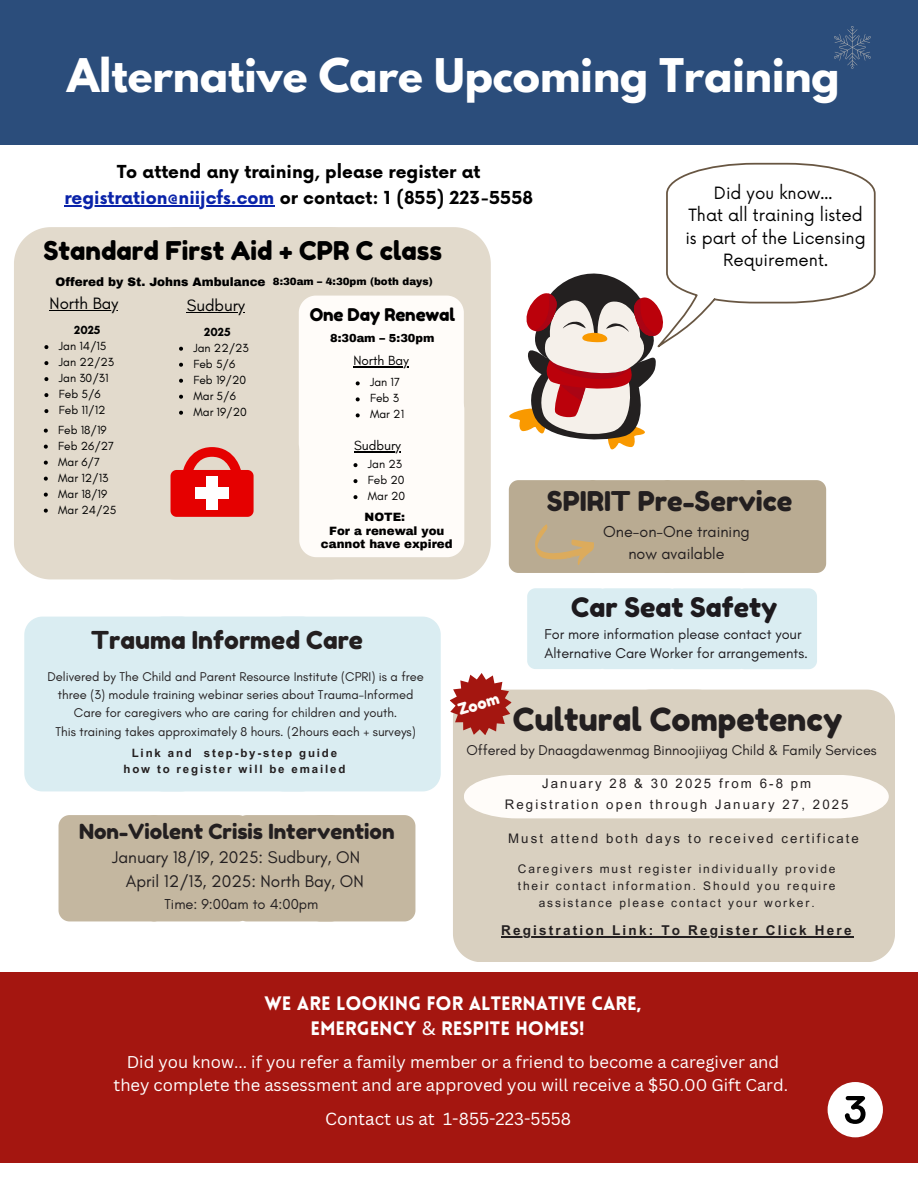
<style>
.page{position:relative;width:918px;height:1188px;background:#fff}
.page>*{position:absolute;margin:0;border:0;box-sizing:border-box;transform-origin:0 0}
.t1{font:700 41.1px "League Spartan";color:#fff}
.t2{font:31.95px "Fredoka One";color:#231f20}
.t3{font:27.15px "Fredoka One";color:#231f20}
.t4{font:26.85px "Fredoka One";color:#1d1a1e}
.t5{font:25.8px "Fredoka One";color:#000}
.t6{font:24.6px "Fredoka One";color:#231f20}
.t7{font:20.85px "Fredoka One";color:#231f20}
.t8{font:900 19.05px/25.8px "Lovelo";color:#fff;text-align:center}
.t9{font:17.55px "Fredoka One";letter-spacing:-.01em;color:#000}
.t10{font:700 17.4px "Now";color:#0a23a9}
.t11{font:700 17.4px "Now";color:#000}
.t12{font:17.25px "Glacial Indifference";color:#231f20}
.t13{font:17.1px "Canva Sans";color:#fff}
.t14{font:16.8px "Glacial Indifference";color:#000}
.t15{font:16.65px/23.2px "Canva Sans";color:#fff;text-align:center}
.t16{font:16.5px/22.5px "Now";color:#000;text-align:center}
.t17{font:16.2px "Glacial Indifference";color:#231f20}
.t18{font:15.6px "Fredoka One";color:#fffcf9}
.t19{font:14.7px "Glacial Indifference";color:#231f20}
.t20{font:14.55px/18.6px "Glacial Indifference";color:#1d1a1e}
.t21{font:14.4px "Glacial Indifference";color:#231f20}
.t22{font:700 13.5px "Arial MT Pro";letter-spacing:.16em;color:#231f20}
.t23{font:13.5px "Glacial Indifference";color:#000}
.t24{font:13.2px "Arial MT Pro";letter-spacing:.16em;color:#231f20}
.t25{font:12.9px/18.3px "Glacial Indifference";color:#231f20;text-align:center}
.t26{font:12px "Glacial Indifference";color:#000}
.t27{font:900 12px "Archivo";color:#000}
.t28{font:700 12px "Glacial Indifference";color:#000}
.t29{font:11.85px/17px "Arial MT Pro";letter-spacing:.16em;color:#231f20;text-align:center}
.t30{font:900 11.85px/13.8px "Archivo";color:#000;text-align:center}
.t31{font:700 11.55px/16.4px "Arial MT Pro";letter-spacing:.16em;color:#231f20;text-align:center}
.t32{font:900 11.4px "Archivo";color:#000}
.t33{font:900 10.2px "Archivo";color:#000}
.s1{color:#000}
.s2{font-family:"Noto Sans";font-weight:400}
</style>
<div class="page">
<div style="left:0;top:0;width:918px;height:145px;background:#2b4d7b"></div>
<div style="left:509px;top:480px;width:317px;height:93px;background:#b9ab92"></div>
<div style="left:59px;top:815px;width:356px;height:106px;background:#c4b7a0"></div>
<div style="left:453px;top:690px;width:169px;height:272px;background:#d9d0c0"></div>
<div style="left:622px;top:690px;width:273px;height:272px;background:#d9d0c0"></div>
<div style="left:527px;top:588px;width:290px;height:81px;background:#daedf2"></div>
<div style="left:24px;top:617px;width:416px;height:174px;background:#daedf2"></div>
<div style="left:366px;top:227px;width:125px;height:352px;background:#e2dacc"></div>
<div style="left:14px;top:227px;width:352px;height:352px;background:#e2dacc"></div>
<svg style="left:171px;top:447px;width:83px;height:70px;background:#e74f4c"></svg>
<div style="left:0;top:972px;width:918px;height:191px;background:#a41610"></div>
<svg style="left:464px;top:775px;width:425px;height:43px"></svg>
<svg style="left:450px;top:673px;width:62px;height:62px"></svg>
<svg style="left:509px;top:163px;width:367px;height:287px"></svg>
<hr style="left:501px;top:936px;width:353px;height:2px;background:#231f20">
<hr style="left:50px;top:310px;width:68px;height:1px;background:#000">
<svg style="left:299px;top:296px;width:165px;height:261px"></svg>
<hr style="left:64px;top:205px;width:210px;height:1px;background:#0a23a9">
<hr style="left:187px;top:312px;width:58px;height:1px;background:#000">
<svg style="left:179px;top:347px;width:4px;height:4px"></svg>
<svg style="left:179px;top:363px;width:4px;height:4px"></svg>
<svg style="left:179px;top:379px;width:4px;height:4px"></svg>
<svg style="left:179px;top:395px;width:4px;height:4px"></svg>
<svg style="left:179px;top:411px;width:4px;height:4px"></svg>
<svg style="left:44px;top:345px;width:4px;height:4px"></svg>
<svg style="left:44px;top:361px;width:4px;height:4px"></svg>
<svg style="left:44px;top:377px;width:4px;height:4px"></svg>
<svg style="left:44px;top:393px;width:4px;height:4px"></svg>
<svg style="left:44px;top:409px;width:4px;height:4px"></svg>
<svg style="left:44px;top:429px;width:4px;height:4px"></svg>
<svg style="left:44px;top:445px;width:4px;height:4px"></svg>
<svg style="left:44px;top:461px;width:4px;height:4px"></svg>
<svg style="left:44px;top:477px;width:4px;height:4px"></svg>
<svg style="left:44px;top:493px;width:4px;height:4px"></svg>
<svg style="left:44px;top:509px;width:4px;height:4px"></svg>
<div style="left:828px;top:1082px;width:55px;height:55px;background:#fff;border-radius:50%"></div>
<svg style="left:845px;top:1096px;width:21px;height:28px"></svg>
<svg style="left:834px;top:26px;width:37px;height:43px"></svg>
<p class="t1" style="left:67px;top:55px;width:774px">Alternative Care Upcoming Training</p>
<p class="t11" style="left:117px;top:162px;width:365px">To attend any training, please register at</p>
<p class="t10" style="left:64px;top:188px;width:470px">registration@niijcfs.com <span class="s1">or contact: 1 (855) 223-5558</span></p>
<p class="t5" style="left:43px;top:235px;width:400px">Standard First Aid + CPR C class</p>
<p class="t27" style="left:56px;top:275px;width:211px">Offered by St. Johns Ambulance</p>
<p class="t33" style="left:273px;top:276px;width:161px">8:30am – 4:30pm (both days)</p>
<p class="t14" style="left:50px;top:293px;width:70px">North Bay</p>
<p class="t14" style="left:187px;top:295px;width:60px">Sudbury</p>
<p class="t28" style="left:204px;top:324px;width:28px">2025</p>
<p class="t26" style="left:193px;top:340px;width:57px">Jan 22/23</p>
<h3 class="t26" style="left:193px;top:356px;width:43px">Feb 5/6</h3>
<p class="t26" style="left:193px;top:372px;width:54px">Feb 19/20</p>
<p class="t26" style="left:193px;top:388px;width:44px">Mar 5/6</p>
<p class="t26" style="left:193px;top:404px;width:55px">Mar 19/20</p>
<p class="t9" style="left:310px;top:303px;width:147px">One Day Renewal</p>
<p class="t28" style="left:74px;top:323px;width:28px">2025</p>
<p class="t26" style="left:59px;top:339px;width:49px">Jan 14/15</p>
<p class="t26" style="left:59px;top:355px;width:57px">Jan 22/23</p>
<h3 class="t26" style="left:59px;top:371px;width:51px">Jan 30/31</h3>
<p class="t26" style="left:59px;top:387px;width:43px">Feb 5/6</p>
<p class="t26" style="left:59px;top:403px;width:48px">Feb 11/12</p>
<p class="t26" style="left:58px;top:422px;width:50px">Feb 18/19</p>
<p class="t26" style="left:58px;top:438px;width:57px">Feb 26/27</p>
<p class="t26" style="left:58px;top:454px;width:43px">Mar 6/7</p>
<h4 class="t26" style="left:58px;top:470px;width:52px">Mar 12/13</h4>
<p class="t26" style="left:58px;top:486px;width:51px">Mar 18/19</p>
<p class="t26" style="left:58px;top:502px;width:60px">Mar 24/25</p>
<p class="t32" style="left:330px;top:332px;width:106px">8:30am – 5:30pm</p>
<p class="t23" style="left:353px;top:352px;width:57px">North Bay</p>
<p class="t26" style="left:370px;top:375px;width:31px">Jan 17</p>
<p class="t26" style="left:370px;top:391px;width:30px">Feb 3</p>
<p class="t26" style="left:370px;top:407px;width:36px">Mar 21</p>
<p class="t23" style="left:354px;top:437px;width:48px">Sudbury</p>
<p class="t26" style="left:368px;top:457px;width:36px">Jan 23</p>
<p class="t26" style="left:368px;top:473px;width:38px">Feb 20</p>
<p class="t26" style="left:368px;top:489px;width:39px">Mar 20</p>
<p class="t30" style="left:365px;top:510px;width:42px">NOTE:</p>
<p class="t30" style="left:321px;top:524px;width:133px">For a renewal you cannot have expired</p>
<p class="t16" style="left:714px;top:183px;width:120px">Did you know...</p>
<p class="t16" style="left:685px;top:205px;width:182px">That all training listed is part of the Licensing<br>Requirement.</p>
<p class="t3" style="left:547px;top:485px;width:247px">SPIRIT Pre-Service</p>
<h1 class="t17" style="left:603px;top:522px;width:148px">One-on-One training</h1>
<p class="t17" style="left:628px;top:544px;width:98px">now available</p>
<p class="t6" style="left:91px;top:625px;width:273px">Trauma Informed Care</p>
<p class="t4" style="left:571px;top:591px;width:208px">Car Seat Safety</p>
<p class="t20" style="left:545px;top:625px;width:265px">For more information please contact your<br>Alternative Care Worker for arrangements.</p>
<p class="t25" style="left:47px;top:667px;width:378px">Delivered by The Child and Parent Resource Institute (CPRI) is a free three (3) module training webinar series about Trauma-Informed<br>Care for caregivers who are caring for children and youth.</p>
<p class="t25" style="left:56px;top:722px;width:362px">This training takes approximately 8 hours. (2hours each + surveys)</p>
<p class="t31" style="left:124px;top:746px;width:223px">Link and step-by-step guide how to register will be emailed</p>
<p class="t7" style="left:79px;top:819px;width:317px">Non-Violent Crisis Intervention</p>
<p class="t12" style="left:112px;top:847px;width:249px">January 18/19, 2025: Sudbury, ON</p>
<p class="t19" style="left:165px;top:895px;width:155px">Time: 9:00am to 4:00pm</p>
<p class="t12" style="left:126px;top:870px;width:239px">April 12/13, 2025: North Bay, ON</p>
<p class="t18" style="left:456px;top:701px;width:43px;rotate:-17deg">Zoom</p>
<p class="t2" style="left:513px;top:700px;width:331px">Cultural Competency</p>
<p class="t21" style="left:467px;top:742px;width:412px">Offered by Dnaagdawenmag Binnoojiiyag Child &amp; Family Services</p>
<p class="t24" style="left:542px;top:779px;width:271px">January 28 &amp; 30 2025 from 6-8 pm</p>
<p class="t24" style="left:505px;top:799px;width:345px">Registration open through January 27, 2025</p>
<p class="t24" style="left:508px;top:834px;width:352px">Must attend both days to received certificate</p>
<p class="t29" style="left:518px;top:862px;width:319px">Caregivers must register individually provide their contact information. Should you require assistance please contact your worker.</p>
<p class="t22" style="left:501px;top:926px;width:352px">Registration Link: To Register Click Here</p>
<p class="t8" style="left:265px;top:992px;width:378px">WE ARE LOOKING FOR ALTERNATIVE CARE,<br>EMERGENCY <span class="s2">&amp;</span> RESPITE HOMES!</p>
<p class="t15" style="left:114px;top:1050px;width:676px">Did you know... if you refer a family member or a friend to become a caregiver and they complete the assessment and are approved you will receive a $50.00 Gift Card.</p>
<p class="t13" style="left:325px;top:1107px;width:247px">Contact us at 1-855-223-5558</p>
</div>
